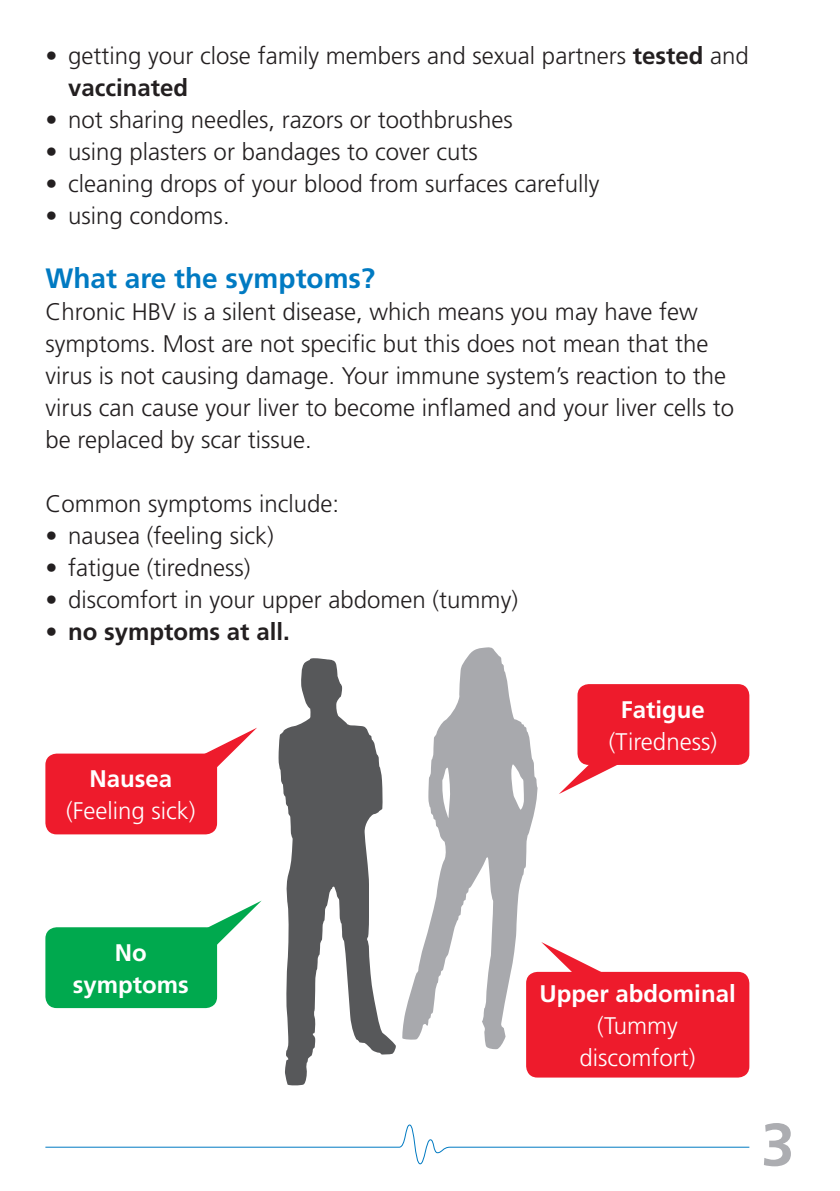
<style>
.page{position:relative;width:840px;height:1191px;background:#fff}
.page>*{position:absolute;margin:0;border:0;box-sizing:border-box;transform-origin:0 0}
.t1{font:700 60px "Frutiger";color:#acadb1}
.t2{font:700 28px "Frutiger";color:#007ac2}
.t3{font:300 24px/32px "Frutiger";color:#231f20}
.t4{font:300 24px/32px "Frutiger";color:#fff;text-align:center}
.t5{font:700 24px/32px "Frutiger";color:#fff;text-align:center}
.t6{font:700 24px "Frutiger";color:#231f20}
.s1{font-weight:700}
</style>
<div class="page">
<svg style="left:45px;top:1124px;width:705px;height:40px"></svg>
<div style="left:45px;top:753px;width:172px;height:81px;background:#ee1b2c;border-radius:11px"></div>
<div style="left:45px;top:927px;width:172px;height:81px;background:#00a94e;border-radius:11px"></div>
<div style="left:577px;top:684px;width:172px;height:81px;background:#ee1b2c;border-radius:11px"></div>
<div style="left:526px;top:972px;width:223px;height:105px;background:#ee1b2c;border-radius:11px"></div>
<svg style="left:278px;top:658px;width:117px;height:427px;fill:#57585a"></svg>
<svg style="left:402px;top:647px;width:135px;height:402px"></svg>
<svg style="left:197px;top:727px;width:60px;height:47px"></svg>
<svg style="left:201px;top:901px;width:60px;height:46px"></svg>
<svg style="left:541px;top:942px;width:60px;height:30px"></svg>
<svg style="left:559px;top:759px;width:58px;height:35px"></svg>
<p class="t3" style="left:68px;top:40px;width:682px;text-indent:-23px">• getting your close family members and sexual partners <span class="s1">tested</span> and <span class="s1">vaccinated</span></p>
<p class="t3" style="left:45px;top:104px;width:468px">• not sharing needles, razors or toothbrushes</p>
<p class="t3" style="left:45px;top:136px;width:434px">• using plasters or bandages to cover cuts</p>
<p class="t3" style="left:45px;top:168px;width:555px">• cleaning drops of your blood from surfaces carefully</p>
<p class="t3" style="left:45px;top:200px;width:186px">• using condoms.</p>
<p class="t2" style="left:45px;top:262px;width:331px">What are the symptoms?</p>
<p class="t3" style="left:45px;top:296px;width:690px">Chronic HBV is a silent disease, which means you may have few symptoms. Most are not specific but this does not mean that the virus is not causing damage. Your immune system’s reaction to the virus can cause your liver to become inflamed and your liver cells to be replaced by scar tissue.</p>
<p class="t3" style="left:45px;top:488px;width:295px">Common symptoms include:</p>
<p class="t3" style="left:45px;top:520px;width:230px">• nausea (feeling sick)</p>
<p class="t3" style="left:45px;top:552px;width:206px">• fatigue (tiredness)</p>
<p class="t3" style="left:45px;top:584px;width:474px">• discomfort in your upper abdomen (tummy)</p>
<p class="t6" style="left:45px;top:618px;width:246px">• no symptoms at all.</p>
<p class="t5" style="left:89px;top:762px;width:84px">Nausea</p>
<p class="t4" style="left:66px;top:795px;width:131px">(Feeling sick)</p>
<p class="t5" style="left:620px;top:693px;width:86px">Fatigue</p>
<p class="t4" style="left:608px;top:725px;width:110px">(Tiredness)</p>
<p class="t5" style="left:73px;top:936px;width:117px">No symptoms</p>
<p class="t5" style="left:539px;top:977px;width:198px">Upper abdominal</p>
<p class="t4" style="left:579px;top:1009px;width:117px">(Tummy discomfort)</p>
<h1 class="t1" style="left:760px;top:1109px;width:35px">3</h1>
</div>
